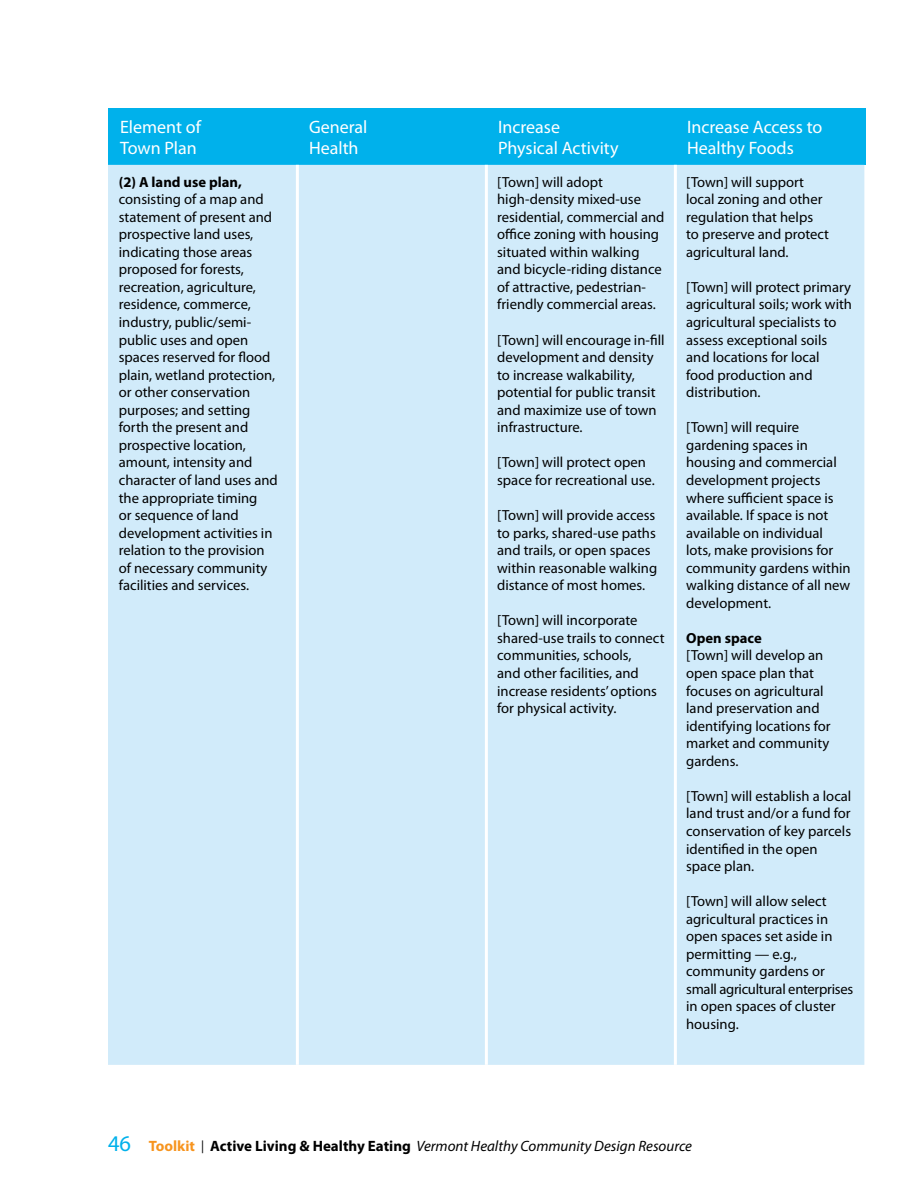
<style>
.page{position:relative;width:918px;height:1188px;background:#fff}
.page>*{position:absolute;margin:0;border:0;box-sizing:border-box;transform-origin:0 0}
.t1{font:18px "Myriad Pro";color:#fff}
.t2{font:italic 15px "Myriad Pro";color:#000}
.t3{font:14.7px/17.5px "Myriad Pro";color:#000}
.t4{font:700 14.7px "Myriad Pro";color:#000}
.s1{font-style:normal;font-size:22.5px;color:#00b1eb}
.s2{font-weight:700;font-style:normal;color:#f7941e}
.s3{font-style:normal;font-size:12.75px}
.s4{font-weight:700;font-style:normal}
</style>
<div class="page">
<div style="left:108px;top:108px;width:758px;height:57px;background:#00b1eb"></div>
<div style="left:108px;top:165px;width:756px;height:900px;background:#d1ebfa"></div>
<hr style="left:296px;top:165px;width:3px;height:900px;background:#fff">
<hr style="left:485px;top:165px;width:3px;height:900px;background:#fff">
<hr style="left:674px;top:165px;width:3px;height:900px;background:#fff">
<p class="t1" style="left:120px;top:116px;width:82px">Element of</p>
<p class="t1" style="left:309px;top:116px;width:60px">General</p>
<p class="t1" style="left:498px;top:116px;width:64px">Increase</p>
<p class="t1" style="left:687px;top:116px;width:137px">Increase Access to</p>
<p class="t1" style="left:120px;top:137px;width:78px">Town Plan</p>
<p class="t1" style="left:309px;top:137px;width:51px">Health</p>
<p class="t1" style="left:498px;top:137px;width:122px">Physical Activity</p>
<p class="t1" style="left:687px;top:137px;width:108px">Healthy Foods</p>
<p class="t4" style="left:119px;top:172px;width:125px">(2) A land use plan,</p>
<p class="t3" style="left:119px;top:190px;width:161px">consisting of a map and statement of present and prospective land uses, indicating those areas proposed for forests, recreation, agriculture, residence, commerce, industry, public/semi&shy;public uses and open spaces reserved for flood plain, wetland protection, or other conservation purposes; and setting forth the present and prospective location, amount, intensity and character of land uses and the appropriate timing<br>or sequence of land development activities in relation to the provision of necessary community facilities and services.</p>
<p class="t3" style="left:497px;top:173px;width:169px">[Town] will adopt high-density mixed-use residential, commercial and office zoning with housing situated within walking and bicycle-riding distance of attractive, pedestrian&shy;friendly commercial areas.</p>
<p class="t3" style="left:497px;top:331px;width:169px">[Town] will encourage in-fill development and density to increase walkability, potential for public transit and maximize use of town infrastructure.</p>
<p class="t3" style="left:497px;top:453px;width:159px">[Town] will protect open space for recreational use.</p>
<p class="t3" style="left:497px;top:506px;width:162px">[Town] will provide access to parks, shared-use paths and trails, or open spaces within reasonable walking distance of most homes.</p>
<p class="t3" style="left:497px;top:611px;width:169px">[Town] will incorporate shared-use trails to connect communities, schools,<br>and other facilities, and increase residents’ options for physical activity.</p>
<p class="t3" style="left:686px;top:173px;width:144px">[Town] will support local zoning and other regulation that helps to preserve and protect agricultural land.</p>
<p class="t3" style="left:686px;top:278px;width:167px">[Town] will protect primary agricultural soils; work with agricultural specialists to assess exceptional soils and locations for local<br>food production and distribution.</p>
<p class="t3" style="left:686px;top:418px;width:166px">[Town] will require gardening spaces in housing and commercial development projects where sufficient space is available. If space is not available on individual lots, make provisions for community gardens within walking distance of all new development.</p>
<p class="t4" style="left:686px;top:628px;width:77px">Open space</p>
<p class="t3" style="left:686px;top:647px;width:146px">[Town] will develop an open space plan that focuses on agricultural land preservation and identifying locations for market and community gardens.</p>
<p class="t3" style="left:686px;top:787px;width:167px">[Town] will establish a local land trust and/or a fund for conservation of key parcels identified in the open space plan.</p>
<p class="t3" style="left:686px;top:892px;width:169px">[Town] will allow select agricultural practices in open spaces set aside in permitting — e.g., community gardens or small agricultural enterprises in open spaces of cluster housing.</p>
<p class="t2" style="left:108px;top:1137px;width:586px"><span class="s1">46</span> <span class="s2">Toolkit</span> <span class="s3">|</span> <span class="s4">Active Living &amp; Healthy Eating</span> Vermont Healthy Community Design Resource</p>
</div>
